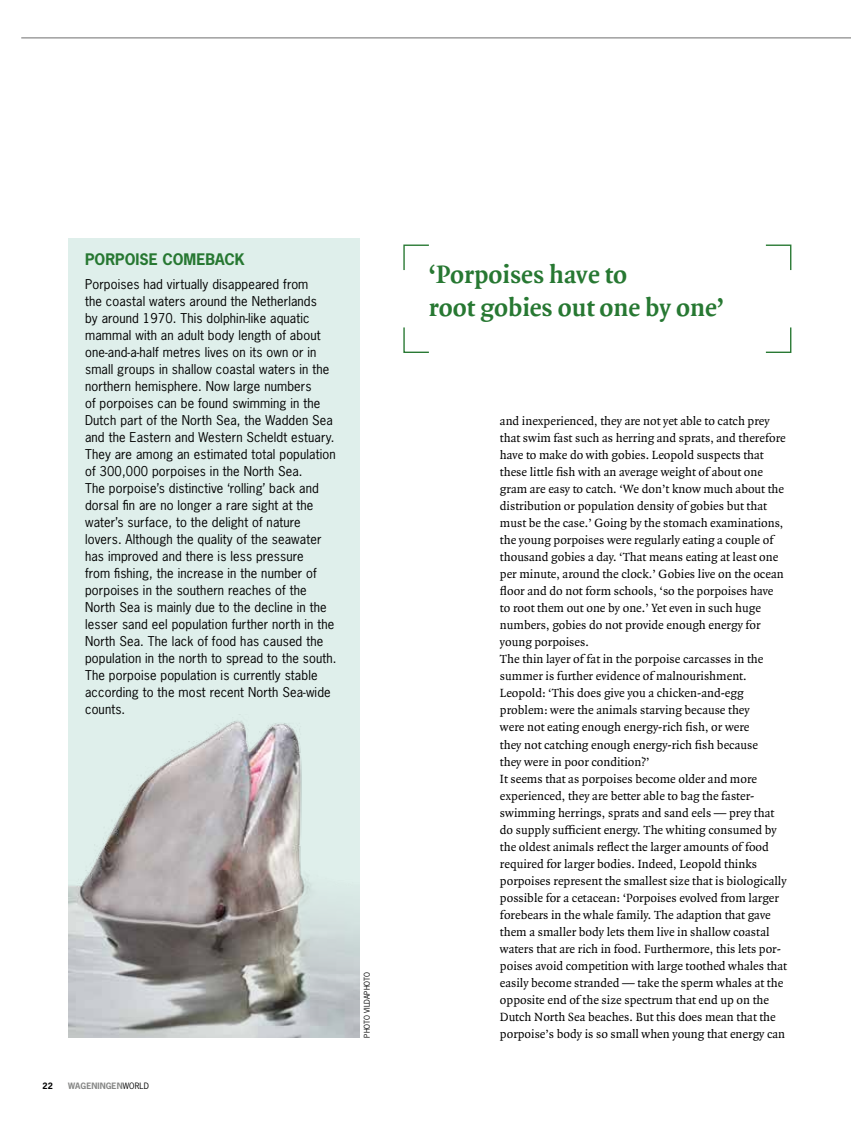
<style>
.page{position:relative;width:851px;height:1127px;background:#fff}
.page>*{position:absolute;margin:0;border:0;box-sizing:border-box;transform-origin:0 0}
.t1{font:700 27px/33px "Quadraat OT";color:#277832}
.t2{font:700 15px "News Gothic Std";color:#277832}
.t3{font:12.75px/17px "Quadraat OT";color:#000}
.t4{font:12.75px/17px "News Gothic Std";letter-spacing:.01em;color:#000}
.t5{font:700 8.25px "News Gothic Std";letter-spacing:.01em;color:#868786}
.t6{font:700 8.25px "News Gothic Std";color:#000}
.t7{font:7.5px "News Gothic Std";color:#000}
.s1{font-weight:400;color:#000}
</style>
<div class="page">
<div style="left:68px;top:238px;width:291px;height:799px;background:#dfefeb"></div>
<svg style="left:403px;top:244px;width:26px;height:26px"></svg>
<svg style="left:403px;top:327px;width:26px;height:26px"></svg>
<svg style="left:765px;top:244px;width:27px;height:27px"></svg>
<svg style="left:765px;top:327px;width:27px;height:26px"></svg>
<img style="left:68px;top:714px;width:291px;height:323px">
<svg style="left:21px;top:37px;width:829px;height:2px"></svg>
<p class="t2" style="left:85px;top:250px;width:161px">PORPOISE COMEBACK</p>
<p class="t4" style="left:85px;top:276px;width:253px">Porpoises had virtually disappeared from<br>the coastal waters around the Netherlands<br>by around 1970. This dolphin-like aquatic mammal with an adult body length of about one-and-a-half metres lives on its own or in small groups in shallow coastal waters in the northern hemisphere. Now large numbers<br>of porpoises can be found swimming in the Dutch part of the North Sea, the Wadden Sea and the Eastern and Western Scheldt estuary.<br>They are among an estimated total population of 300,000 porpoises in the North Sea.<br>The porpoise’s distinctive ‘rolling’ back and dorsal fin are no longer a rare sight at the water’s surface, to the delight of nature lovers. Although the quality of the seawater has improved and there is less pressure<br>from fishing, the increase in the number of porpoises in the southern reaches of the North Sea is mainly due to the decline in the lesser sand eel population further north in the North Sea. The lack of food has caused the population in the north to spread to the south.<br>The porpoise population is currently stable according to the most recent North Sea-wide counts.</p>
<p class="t6" style="left:43px;top:1080px;width:12px">22</p>
<p class="t5" style="left:68px;top:1080px;width:82px">WAGENINGEN<span class="s1">WORLD</span></p>
<p class="t7" style="left:362px;top:1037px;width:67px;rotate:-90deg">PHOTO VILDAPHOTO</p>
<h1 class="t1" style="left:429px;top:257px;width:296px">‘Porpoises have to<br>root gobies out one by one’</h1>
<p class="t3" style="left:500px;top:413px;width:288px">and inexperienced, they are not yet able to catch prey that swim fast such as herring and sprats, and therefore have to make do with gobies. Leopold suspects that these little fish with an average weight of about one gram are easy to catch. ‘We don’t know much about the distribution or population density of gobies but that must be the case.’ Going by the stomach examinations, the young porpoises were regularly eating a couple of thousand gobies a day. ‘That means eating at least one per minute, around the clock.’ Gobies live on the ocean floor and do not form schools, ‘so the porpoises have to root them out one by one.’ Yet even in such huge numbers, gobies do not provide enough energy for young porpoises.<br>The thin layer of fat in the porpoise carcasses in the summer is further evidence of malnourishment.<br>Leopold: ‘This does give you a chicken-and-egg problem: were the animals starving because they<br>were not eating enough energy-rich fish, or were<br>they not catching enough energy-rich fish because<br>they were in poor condition?’<br>It seems that as porpoises become older and more experienced, they are better able to bag the faster&shy;swimming herrings, sprats and sand eels — prey that do supply sufficient energy. The whiting consumed by the oldest animals reflect the larger amounts of food required for larger bodies. Indeed, Leopold thinks porpoises represent the smallest size that is biologically possible for a cetacean: ‘Porpoises evolved from larger forebears in the whale family. The adaption that gave them a smaller body lets them live in shallow coastal waters that are rich in food. Furthermore, this lets por&shy;poises avoid competition with large toothed whales that easily become stranded — take the sperm whales at the opposite end of the size spectrum that end up on the Dutch North Sea beaches. But this does mean that the porpoise’s body is so small when young that energy can</p>
</div>
